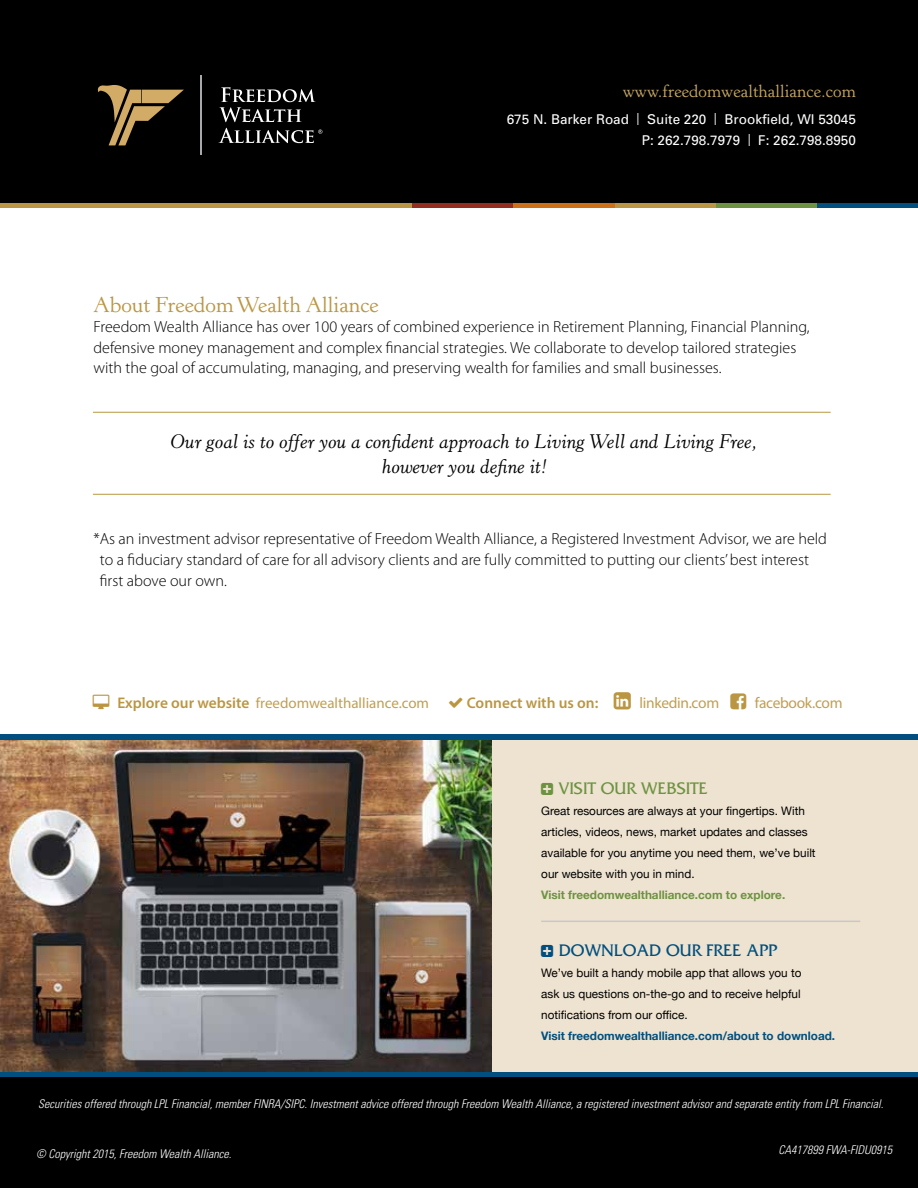
<style>
.page{position:relative;width:918px;height:1188px;background:#fff}
.page>*{position:absolute;margin:0;border:0;box-sizing:border-box;transform-origin:0 0}
.t1{font:21.45px "Horley Old Style MT Std";color:#bb9642}
.t2{font:italic 19.5px/24.3px "Horley Old Style MT Std";color:#000;text-align:center}
.t3{font:17.55px "Friz Quadrata";color:#004f7f}
.t4{font:17.55px "Friz Quadrata";color:#6d9342}
.t5{font:17.25px "Horley Old Style MT Std";color:#c7a763}
.t6{font:300 16.05px/20.5px "Myriad Pro";color:#000}
.t7{font:15.45px "Myriad Pro";letter-spacing:-.02em;color:#c19f52}
.t8{font:600 15.45px "Myriad Pro";color:#bb9642}
.t9{font:15px "Myriad Pro";color:#c19f52}
.t10{font:13.5px/21px "Univers";color:#fff;text-align:right}
.t11{font:italic 300 condensed 12px "Univers";color:#fff}
.t12{font:11.7px/21.1px "Helvetica Neue";color:#000}
.t13{font:700 11.7px "Helvetica Neue";color:#004f7f}
.t14{font:700 11.7px "Helvetica Neue";color:#6d9342}
.s1{font-size:12px}
.s2{font-weight:600;font-size:15.45px;color:#bb9642}
</style>
<div class="page">
<div style="left:0;top:1001px;width:918px;height:187px;background:#000"></div>
<div style="left:492px;top:736px;width:426px;height:340px;background:#eee3d0"></div>
<img style="left:0;top:739px;width:492px;height:333px">
<hr style="left:541px;top:921px;width:319px;height:1px;background:#c7c8ca">
<hr style="left:93px;top:494px;width:738px;height:1px;background:#bb9642">
<hr style="left:93px;top:412px;width:738px;height:1px;background:#bb9642">
<div style="left:0;top:734px;width:918px;height:5px;background:#004f7f"></div>
<div style="left:0;top:1072px;width:918px;height:5px;background:#004f7f"></div>
<div style="left:0;top:0;width:918px;height:203px;background:#000"></div>
<div style="left:0;top:203px;width:417px;height:5px;background:#bb9642"></div>
<div style="left:413px;top:203px;width:101px;height:5px;background:#952e20"></div>
<div style="left:514px;top:203px;width:101px;height:5px;background:#cd7018"></div>
<div style="left:615px;top:203px;width:101px;height:5px;background:#bb9642"></div>
<div style="left:716px;top:203px;width:101px;height:5px;background:#6d9342"></div>
<div style="left:817px;top:203px;width:101px;height:5px;background:#004f7f"></div>
<svg style="left:219px;top:87px;width:96px;height:35px"></svg>
<svg style="left:219px;top:128px;width:103px;height:15px"></svg>
<hr style="left:200px;top:75px;width:1px;height:80px;background:#a7a9ac">
<svg style="left:97px;top:85px;width:87px;height:60px"></svg>
<p class="t5" style="left:623px;top:81px;width:235px">www.freedomwealthalliance.com</p>
<p class="t10" style="left:507px;top:109px;width:351px">675 N. Barker Road <span class="s1">|</span> Suite 220 <span class="s1">|</span> Brookfield, WI 53045<br>P: 262.798.7979 <span class="s1">|</span> F: 262.798.8950</p>
<h1 class="t1" style="left:94px;top:292px;width:287px">About Freedom Wealth Alliance</h1>
<p class="t6" style="left:94px;top:317px;width:718px">Freedom Wealth Alliance has over 100 years of combined experience in Retirement Planning, Financial Planning, defensive money management and complex financial strategies. We collaborate to develop tailored strategies with the goal of accumulating, managing, and preserving wealth for families and small businesses.</p>
<p class="t2" style="left:170px;top:430px;width:590px">Our goal is to offer you a confident approach to Living Well and Living Free, however you define it!</p>
<p class="t6" style="left:100px;top:529px;width:729px;text-indent:-6px">*As an investment advisor representative of Freedom Wealth Alliance, a Registered Investment Advisor, we are held to a fiduciary standard of care for all advisory clients and are fully committed to putting our clients’ best interest first above our own.</p>
<p class="t9" style="left:117px;top:694px;width:313px"><span class="s2">Explore our website</span> freedomwealthalliance.com</p>
<p class="t8" style="left:467px;top:693px;width:133px">Connect with us on:</p>
<p class="t7" style="left:639px;top:693px;width:81px">linkedin.com</p>
<p class="t7" style="left:755px;top:693px;width:89px">facebook.com</p>
<p class="t4" style="left:541px;top:778px;width:168px">☑ VISIT OUR WEBSITE</p>
<p class="t12" style="left:541px;top:801px;width:276px">Great resources are always at your fingertips. With articles, videos, news, market updates and classes available for you anytime you need them, we’ve built our website with you in mind.</p>
<p class="t14" style="left:541px;top:886px;width:246px">Visit freedomwealthalliance.com to explore.</p>
<p class="t3" style="left:541px;top:940px;width:238px">☑ DOWNLOAD OUR FREE APP</p>
<p class="t12" style="left:541px;top:963px;width:262px;text-align:justify">We’ve built a handy mobile app that allows you to ask us questions on-the-go and to receive helpful notifications from our office.</p>
<p class="t13" style="left:541px;top:1027px;width:295px">Visit freedomwealthalliance.com/about to download.</p>
<p class="t11" style="left:38px;top:1096px;width:847px">Securities offered through LPL Financial, member FINRA/SIPC. Investment advice offered through Freedom Wealth Alliance, a registered investment advisor and separate entity from LPL Financial.</p>
<p class="t11" style="left:36px;top:1146px;width:197px">© Copyright 2015, Freedom Wealth Alliance.</p>
<p class="t11" style="left:779px;top:1143px;width:115px">CA417899 FWA-FIDU0915</p>
</div>
